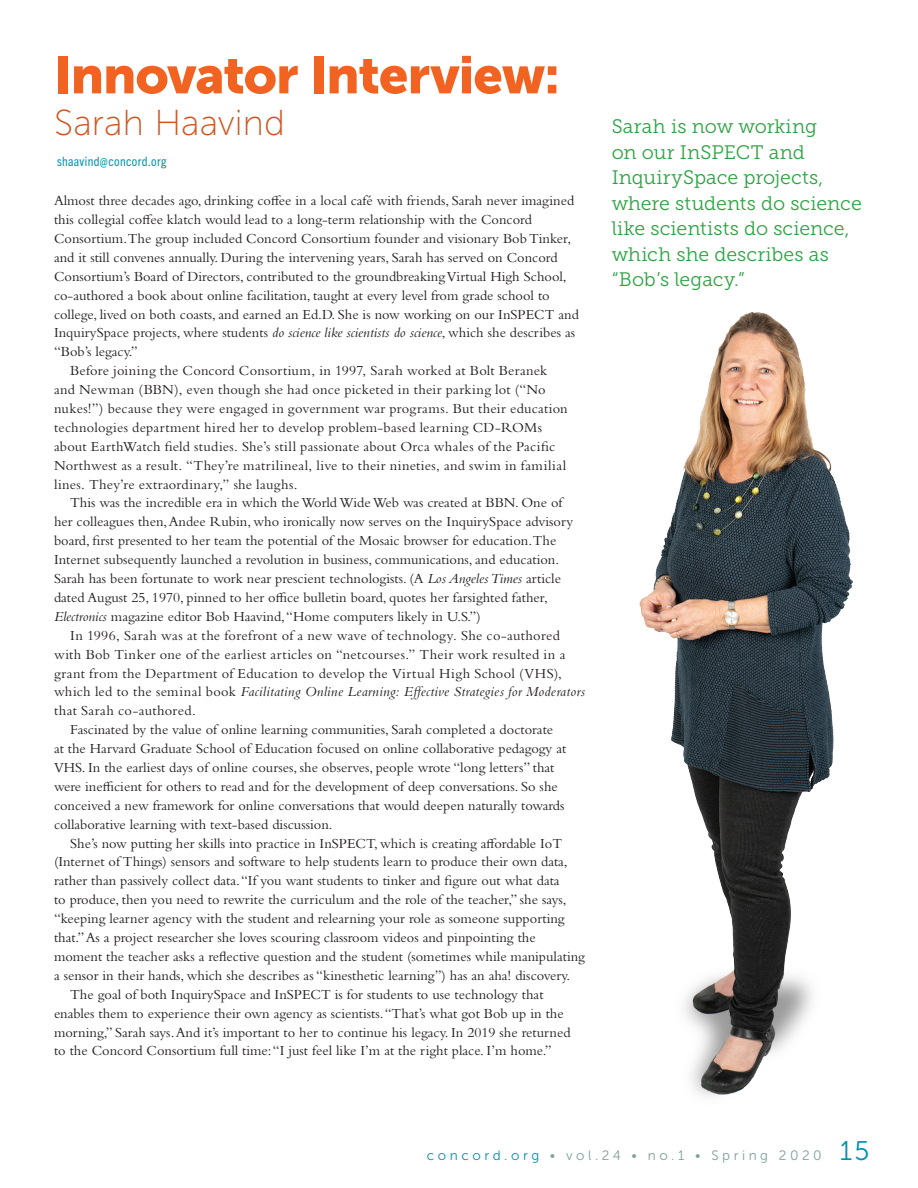
<style>
.page{position:relative;width:918px;height:1188px;background:#fff}
.page>*{position:absolute;margin:0;border:0;box-sizing:border-box;transform-origin:0 0}
.t1{font:52.5px "Museo Sans 900";letter-spacing:-.025em;color:#f26221}
.t2{font:36px "Museo Sans 100";color:#d1541f}
.t3{font:19.5px/25.5px "Museo Slab 300";letter-spacing:.005em;color:#2da343}
.t4{font:14.4px "Bembo Std";color:#231f20}
.t5{font:14.4px "Bembo Std";letter-spacing:.02em;color:#231f20}
.t6{font:14.4px "Bembo Std";letter-spacing:.03em;color:#231f20}
.t7{font:italic 14.4px "Bembo Std";letter-spacing:.02em;color:#231f20}
.t8{font:14.4px "Bembo Std";letter-spacing:.025em;color:#231f20}
.t9{font:13.5px "Museo Sans 300";letter-spacing:.26em;color:#7ea19a}
.t10{font:condensed 12.9px "Trade Gothic Next LT Pro";letter-spacing:.03em;color:#0092af}
.s1{font-style:italic}
.s2{font-style:normal}
.s3{color:#0092af}
.s4{font-size:27px;color:#0092af}
</style>
<div class="page">
<img style="left:639px;top:312px;width:214px;height:785px">
<h1 class="t1" style="left:54px;top:45px;width:507px">Innovator Interview:</h1>
<h2 class="t2" style="left:54px;top:103px;width:232px">Sarah Haavind</h2>
<p class="t10" style="left:57px;top:153px;width:111px">shaavind@concord.org</p>
<p class="t4" style="left:54px;top:192px;width:522px">Almost three decades ago, drinking coffee in a local café with friends, Sarah never imagined</p>
<p class="t4" style="left:54px;top:211px;width:480px">this collegial coffee klatch would lead to a long-term relationship with the Concord</p>
<p class="t4" style="left:54px;top:230px;width:519px">Consortium.The group included Concord Consortium founder and visionary Bob Tinker,</p>
<p class="t4" style="left:54px;top:249px;width:505px">and it still convenes annually. During the intervening years, Sarah has served on Concord</p>
<p class="t4" style="left:54px;top:268px;width:514px">Consortium’s Board of Directors, contributed to the groundbreaking Virtual High School,</p>
<p class="t4" style="left:54px;top:287px;width:497px">co-authored a book about online facilitation, taught at every level from grade school to</p>
<p class="t4" style="left:54px;top:306px;width:526px">college, lived on both coasts, and earned an Ed.D. She is now working on our InSPECT and</p>
<p class="t4" style="left:54px;top:325px;width:523px">InquirySpace projects, where students <span class="s1">do science like scientists do science</span>, which she describes as</p>
<p class="t4" style="left:54px;top:343px;width:85px">“Bob’s legacy.”</p>
<p class="t4" style="left:70px;top:362px;width:479px">Before joining the Concord Consortium, in 1997, Sarah worked at Bolt Beranek</p>
<p class="t4" style="left:54px;top:381px;width:493px">and Newman (BBN), even though she had once picketed in their parking lot (“No</p>
<p class="t4" style="left:54px;top:400px;width:515px">nukes!”) because they were engaged in government war programs. But their education</p>
<p class="t4" style="left:54px;top:419px;width:490px">technologies department hired her to develop problem-based learning CD-ROMs</p>
<p class="t4" style="left:54px;top:438px;width:503px">about EarthWatch field studies. She’s still passionate about Orca whales of the Pacific</p>
<p class="t6" style="left:54px;top:457px;width:514px">Northwest as a result. “They’re matrilineal, live to their nineties, and swim in familial</p>
<p class="t6" style="left:54px;top:476px;width:245px">lines. They’re extraordinary,” she laughs.</p>
<p class="t4" style="left:70px;top:495px;width:494px">This was the incredible era in which the World Wide Web was created at BBN. One of</p>
<p class="t4" style="left:54px;top:513px;width:521px">her colleagues then, Andee Rubin, who ironically now serves on the InquirySpace advisory</p>
<p class="t4" style="left:54px;top:532px;width:504px">board, first presented to her team the potential of the Mosaic browser for education.The</p>
<p class="t4" style="left:54px;top:551px;width:507px">Internet subsequently launched a revolution in business, communications, and education.</p>
<p class="t4" style="left:54px;top:570px;width:509px">Sarah has been fortunate to work near prescient technologists. (A <span class="s1">Los Angeles Times</span> article</p>
<p class="t4" style="left:54px;top:589px;width:495px">dated August 25, 1970, pinned to her office bulletin board, quotes her farsighted father,</p>
<p class="t4" style="left:54px;top:608px;width:428px"><span class="s1">Electronics</span> magazine editor Bob Haavind, “Home computers likely in U.S.”)</p>
<p class="t5" style="left:70px;top:627px;width:491px">In 1996, Sarah was at the forefront of a new wave of technology. She co-authored</p>
<p class="t5" style="left:54px;top:646px;width:513px">with Bob Tinker one of the earliest articles on “netcourses.” Their work resulted in a</p>
<p class="t5" style="left:54px;top:665px;width:509px">grant from the Department of Education to develop the Virtual High School (VHS),</p>
<p class="t7" style="left:54px;top:683px;width:533px"><span class="s2">which led to the seminal book</span> Facilitating Online Learning: Effective Strategies for Moderators</p>
<p class="t8" style="left:54px;top:702px;width:143px">that Sarah co-authored.</p>
<p class="t4" style="left:70px;top:721px;width:485px">Fascinated by the value of online learning communities, Sarah completed a doctorate</p>
<p class="t4" style="left:54px;top:740px;width:514px">at the Harvard Graduate School of Education focused on online collaborative pedagogy at</p>
<p class="t4" style="left:54px;top:759px;width:502px">VHS. In the earliest days of online courses, she observes, people wrote “long letters” that</p>
<p class="t4" style="left:54px;top:778px;width:505px">were inefficient for others to read and for the development of deep conversations. So she</p>
<p class="t4" style="left:54px;top:797px;width:512px">conceived a new framework for online conversations that would deepen naturally towards</p>
<p class="t4" style="left:54px;top:816px;width:280px">collaborative learning with text-based discussion.</p>
<p class="t4" style="left:70px;top:835px;width:494px">She’s now putting her skills into practice in InSPECT, which is creating affordable IoT</p>
<p class="t4" style="left:54px;top:854px;width:515px">(Internet of Things) sensors and software to help students learn to produce their own data,</p>
<p class="t4" style="left:54px;top:872px;width:507px">rather than passively collect data. “If you want students to tinker and figure out what data</p>
<p class="t4" style="left:54px;top:891px;width:514px">to produce, then you need to rewrite the curriculum and the role of the teacher,” she says,</p>
<p class="t4" style="left:54px;top:910px;width:512px">“keeping learner agency with the student and relearning your role as someone supporting</p>
<p class="t4" style="left:54px;top:929px;width:483px">that.” As a project researcher she loves scouring classroom videos and pinpointing the</p>
<p class="t4" style="left:54px;top:948px;width:533px">moment the teacher asks a reflective question and the student (sometimes while manipulating</p>
<p class="t4" style="left:54px;top:967px;width:518px">a sensor in their hands, which she describes as “kinesthetic learning”) has an aha! discovery.</p>
<p class="t4" style="left:70px;top:986px;width:475px">The goal of both InquirySpace and InSPECT is for students to use technology that</p>
<p class="t4" style="left:54px;top:1005px;width:511px">enables them to experience their own agency as scientists. “That’s what got Bob up in the</p>
<p class="t4" style="left:54px;top:1024px;width:518px">morning,” Sarah says. And it’s important to her to continue his legacy. In 2019 she returned</p>
<p class="t4" style="left:54px;top:1043px;width:499px">to the Concord Consortium full time: “I just feel like I’m at the right place. I’m home.”</p>
<h3 class="t3" style="left:612px;top:114px;width:252px">Sarah is now working<br>on our InSPECT and<br>InquirySpace projects, where students do science like scientists do science, which she describes as “Bob’s legacy.”</h3>
<p class="t9" style="left:427px;top:1148px;width:444px"><span class="s3">concord.org</span> • vol.24 • no.1 • Spring 2020 <span class="s4">15</span></p>
</div>
